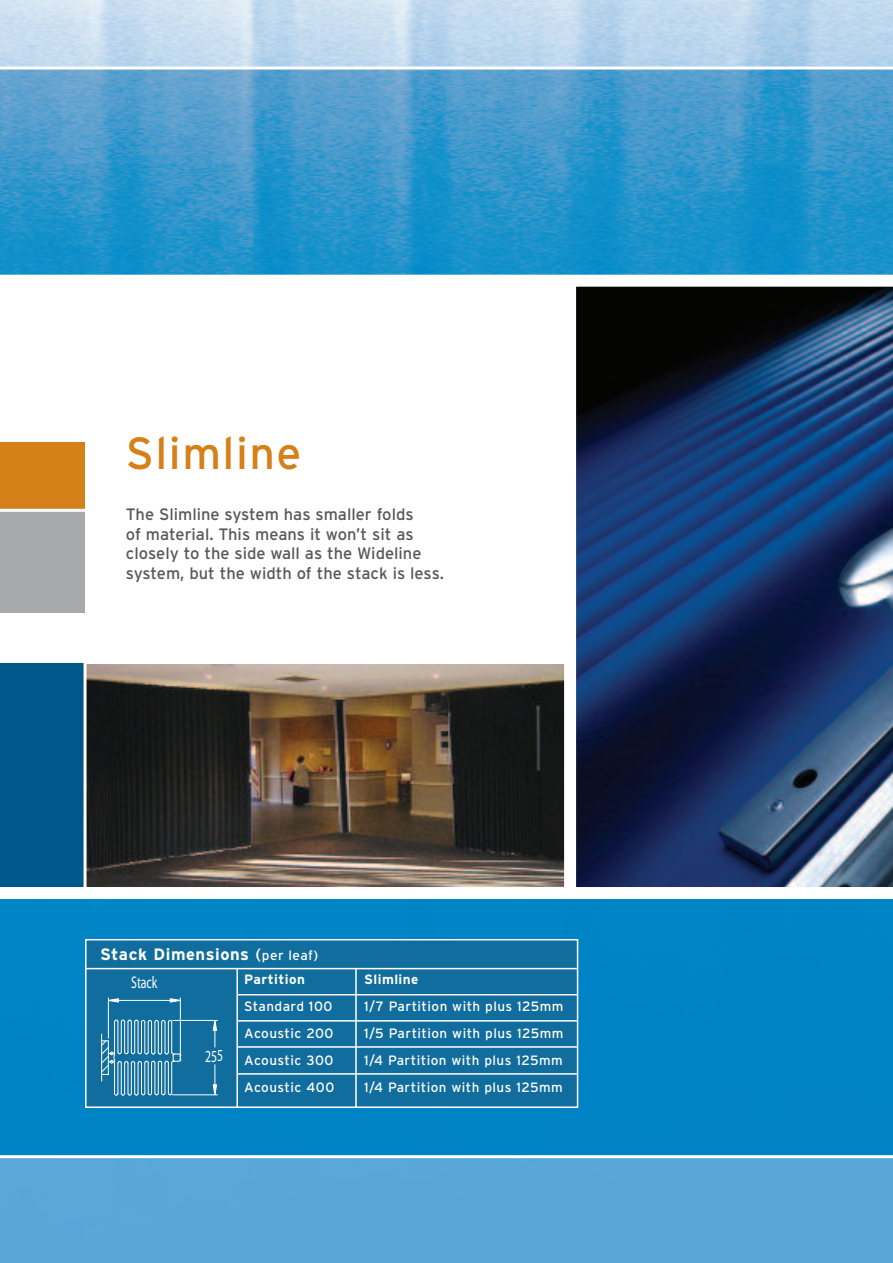
<style>
.page{position:relative;width:893px;height:1263px;background:#fff}
.page>*{position:absolute;margin:0;border:0;box-sizing:border-box;transform-origin:0 0}
.t1{font:45px "Interstate";letter-spacing:.035em;color:#d58018}
.t2{font:16.95px "Myriad";color:#fff;scale:.7 1}
.t3{font:16.5px/19.8px "Interstate";color:#57585a}
.t4{font:700 16.5px "Interstate";letter-spacing:.035em;color:#fff}
.t5{font:13.5px/27px "Interstate";letter-spacing:.035em;color:#fff}
.t6{font:700 13.5px "Interstate";letter-spacing:.035em;color:#fff}
.s1{font-weight:400}
.s2{font-weight:400;font-size:13.5px}
</style>
<div class="page">
<img style="left:0;top:0;width:893px;height:1263px">
<img style="left:0;top:70px;width:893px;height:1085px">
<img style="left:87px;top:663px;width:477px;height:224px">
<div style="left:0;top:284px;width:661px;height:379px;background:#fff"></div>
<img style="left:576px;top:287px;width:317px;height:600px">
<div style="left:0;top:275px;width:893px;height:12px;background:#fff"></div>
<hr style="left:0;top:67px;width:893px;height:3px;background:#fff">
<div style="left:564px;top:281px;width:12px;height:615px;background:#fff"></div>
<div style="left:0;top:442px;width:85px;height:68px;background:#d58018"></div>
<div style="left:0;top:510px;width:85px;height:102px;background:#a8a9ad"></div>
<div style="left:0;top:663px;width:86px;height:230px;background:#005789"></div>
<hr style="left:0;top:1155px;width:893px;height:3px;background:#fff">
<hr style="left:84px;top:653px;width:3px;height:240px;background:#fff">
<hr style="left:0;top:509px;width:96px;height:3px;background:#fff">
<div style="left:86px;top:940px;width:492px;height:167px;background:#116d9d"></div>
<div style="left:85px;top:939px;width:493px;height:169px;border:2px solid #fff"></div>
<hr style="left:238px;top:994px;width:339px;height:1px;background:#fff">
<hr style="left:85px;top:968px;width:492px;height:1px;background:#fff">
<hr style="left:237px;top:1020px;width:340px;height:1px;background:#fff">
<hr style="left:237px;top:1046px;width:340px;height:2px;background:#fff">
<hr style="left:237px;top:1073px;width:340px;height:2px;background:#fff">
<hr style="left:355px;top:969px;width:2px;height:139px;background:#fff">
<hr style="left:236px;top:969px;width:2px;height:138px;background:#fff">
<hr style="left:108px;top:998px;width:1px;height:40px;background:#fff">
<hr style="left:180px;top:998px;width:1px;height:57px;background:#fff">
<hr style="left:118px;top:1000px;width:52px;height:1px;background:#fff">
<svg style="left:107px;top:997px;width:13px;height:6px"></svg>
<svg style="left:169px;top:997px;width:12px;height:6px"></svg>
<hr style="left:173px;top:1020px;width:44px;height:1px;background:#fff">
<hr style="left:173px;top:1094px;width:44px;height:1px;background:#fff">
<hr style="left:114px;top:1022px;width:1px;height:30px;background:#fff">
<hr style="left:117px;top:1022px;width:1px;height:30px;background:#fff">
<hr style="left:138px;top:1022px;width:1px;height:30px;background:#fff">
<hr style="left:141px;top:1022px;width:1px;height:30px;background:#fff">
<hr style="left:144px;top:1022px;width:1px;height:30px;background:#fff">
<hr style="left:148px;top:1022px;width:1px;height:30px;background:#fff">
<hr style="left:151px;top:1022px;width:1px;height:30px;background:#fff">
<hr style="left:154px;top:1022px;width:1px;height:30px;background:#fff">
<hr style="left:158px;top:1022px;width:1px;height:30px;background:#fff">
<hr style="left:161px;top:1022px;width:1px;height:30px;background:#fff">
<hr style="left:165px;top:1022px;width:1px;height:30px;background:#fff">
<hr style="left:168px;top:1022px;width:1px;height:30px;background:#fff">
<hr style="left:171px;top:1022px;width:1px;height:30px;background:#fff">
<hr style="left:121px;top:1022px;width:1px;height:30px;background:#fff">
<hr style="left:124px;top:1022px;width:1px;height:30px;background:#fff">
<hr style="left:128px;top:1022px;width:1px;height:30px;background:#fff">
<hr style="left:131px;top:1022px;width:1px;height:30px;background:#fff">
<hr style="left:134px;top:1022px;width:1px;height:30px;background:#fff">
<hr style="left:121px;top:1063px;width:1px;height:30px;background:#fff">
<hr style="left:171px;top:1063px;width:1px;height:30px;background:#fff">
<hr style="left:168px;top:1063px;width:1px;height:30px;background:#fff">
<hr style="left:165px;top:1063px;width:1px;height:30px;background:#fff">
<hr style="left:161px;top:1063px;width:1px;height:30px;background:#fff">
<hr style="left:158px;top:1063px;width:1px;height:30px;background:#fff">
<hr style="left:154px;top:1063px;width:1px;height:30px;background:#fff">
<hr style="left:151px;top:1063px;width:1px;height:30px;background:#fff">
<hr style="left:148px;top:1063px;width:1px;height:30px;background:#fff">
<hr style="left:144px;top:1063px;width:1px;height:30px;background:#fff">
<hr style="left:141px;top:1063px;width:1px;height:30px;background:#fff">
<hr style="left:138px;top:1063px;width:1px;height:30px;background:#fff">
<hr style="left:134px;top:1063px;width:1px;height:30px;background:#fff">
<hr style="left:131px;top:1063px;width:1px;height:30px;background:#fff">
<hr style="left:128px;top:1063px;width:1px;height:30px;background:#fff">
<hr style="left:124px;top:1063px;width:1px;height:30px;background:#fff">
<hr style="left:117px;top:1063px;width:1px;height:30px;background:#fff">
<hr style="left:114px;top:1063px;width:1px;height:30px;background:#fff">
<svg style="left:114px;top:1092px;width:59px;height:3px"></svg>
<svg style="left:114px;top:1019px;width:59px;height:4px"></svg>
<svg style="left:101px;top:1034px;width:81px;height:47px"></svg>
<div style="left:0;top:887px;width:893px;height:12px;background:#fff"></div>
<svg style="left:205px;top:1019px;width:13px;height:76px"></svg>
<h1 class="t1" style="left:126px;top:427px;width:177px">Slimline</h1>
<p class="t3" style="left:126px;top:504px;width:319px">The Slimline system has smaller folds<br>of material. This means it won’t sit as closely to the side wall as the Wideline system, but the width of the stack is less.</p>
<p class="t4" style="left:100px;top:944px;width:220px">Stack Dimensions <span class="s1">(</span><span class="s2">per leaf)</span></p>
<p class="t6" style="left:244px;top:972px;width:62px">Partition</p>
<p class="t5" style="left:244px;top:993px;width:92px">Standard 100<br>Acoustic 200<br>Acoustic 300<br>Acoustic 400</p>
<p class="t2" style="left:131px;top:976px;width:39px">Stack</p>
<p class="t6" style="left:364px;top:972px;width:56px">Slimline</p>
<p class="t5" style="left:364px;top:993px;width:201px;text-align:justify">1/7 Partition with plus 125mm 1/5 Partition with plus 125mm 1/4 Partition with plus 125mm 1/4 Partition with plus 125mm</p>
</div>
